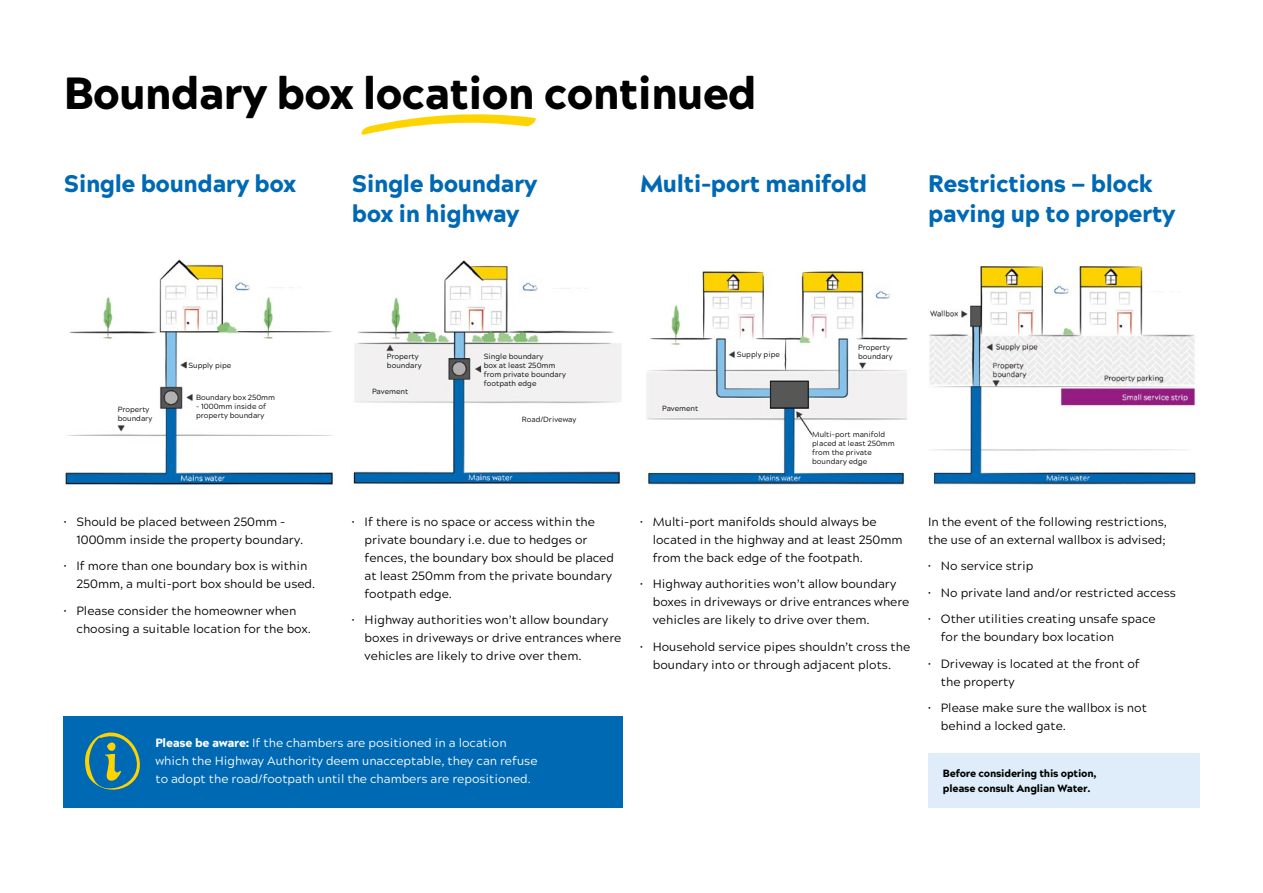
<style>
.page{position:relative;width:1263px;height:893px;background:#fff}
.page>*{position:absolute;margin:0;border:0;box-sizing:border-box;transform-origin:0 0}
.t1{font:900 45px "Acherus Grotesque";letter-spacing:-.025em;color:#000}
.t2{font:900 24px/30px "Acherus Grotesque";letter-spacing:-.02em;color:#0069b4}
.t3{font:12px/18px "Acherus Grotesque";color:#000}
.t4{font:12px/18px "Acherus Grotesque";color:#fff}
.t5{font:900 10.5px/15px "Acherus Grotesque";letter-spacing:-.02em;color:#000}
.t6{font:7.5px/9px "Acherus Grotesque";color:#000}
.s1{font-weight:900}
</style>
<div class="page">
<svg style="left:361px;top:114px;width:175px;height:21px"></svg>
<img style="left:65px;top:259px;width:270px;height:226px">
<img style="left:646px;top:269px;width:262px;height:216px">
<img style="left:353px;top:260px;width:268px;height:224px">
<img style="left:929px;top:265px;width:267px;height:220px">
<div style="left:928px;top:754px;width:271px;height:54px;background:#dfedfa"></div>
<div style="left:64px;top:717px;width:559px;height:91px;background:#0069b4"></div>
<svg style="left:85px;top:732px;width:55px;height:58px"></svg>
<div style="left:812px;top:429px;width:83px;height:35px;background:#fff"></div>
<div style="left:484px;top:352px;width:85px;height:38px;background:#f2f1f1"></div>
<div style="left:858px;top:343px;width:41px;height:18px;background:#fff"></div>
<div style="left:737px;top:350px;width:44px;height:8px;background:#fff"></div>
<div style="left:522px;top:414px;width:60px;height:11px;background:#fff"></div>
<div style="left:188px;top:360px;width:61px;height:11px;background:#fff"></div>
<div style="left:118px;top:405px;width:38px;height:18px;background:#fff"></div>
<div style="left:196px;top:392px;width:85px;height:30px;background:#fff"></div>
<div style="left:662px;top:403px;width:41px;height:11px;background:#f2f1f1"></div>
<div style="left:372px;top:387px;width:41px;height:11px;background:#f2f1f1"></div>
<div style="left:387px;top:352px;width:41px;height:20px;background:#f2f1f1"></div>
<h1 class="t1" style="left:64px;top:54px;width:694px">Boundary box location continued</h1>
<h2 class="t2" style="left:640px;top:167px;width:229px">Multi-port manifold</h2>
<h2 class="t2" style="left:64px;top:167px;width:234px">Single boundary box</h2>
<h2 class="t2" style="left:352px;top:167px;width:187px">Single boundary box in highway</h2>
<h2 class="t2" style="left:928px;top:167px;width:249px">Restrictions — block paving up to property</h2>
<p class="t6" style="left:118px;top:404px;width:36px">Property boundary</p>
<p class="t6" style="left:484px;top:351px;width:84px">Single boundary<br>box at least 250mm from private boundary footpath edge</p>
<p class="t6" style="left:387px;top:352px;width:36px">Property boundary</p>
<p class="t6" style="left:188px;top:360px;width:45px">Supply pipe</p>
<p class="t6" style="left:372px;top:386px;width:38px">Pavement</p>
<p class="t6" style="left:196px;top:392px;width:81px">Boundary box 250mm</p>
<p class="t6" style="left:196px;top:401px;width:72px">- 1000mm inside of property boundary</p>
<p class="t6" style="left:662px;top:403px;width:38px">Pavement</p>
<p class="t6" style="left:522px;top:414px;width:56px">Road/Driveway</p>
<p class="t6" style="left:858px;top:343px;width:33px">Property</p>
<p class="t6" style="left:737px;top:349px;width:45px">Supply pipe</p>
<p class="t6" style="left:858px;top:352px;width:36px">boundary</p>
<p class="t6" style="left:812px;top:429px;width:84px">Multi-port manifold placed at least 250mm from the private boundary edge</p>
<p class="t3" style="left:77px;top:512px;width:228px;text-indent:-13px">• Should be placed between 250mm -<br>1000mm inside the property boundary.</p>
<p class="t3" style="left:77px;top:556px;width:240px;text-indent:-13px">• If more than one boundary box is within<br>250mm, a multi-port box should be used.</p>
<p class="t3" style="left:77px;top:601px;width:236px;text-indent:-13px">• Please consider the homeowner when choosing a suitable location for the box.</p>
<p class="t3" style="left:365px;top:512px;width:251px;text-indent:-13px">• If there is no space or access within the private boundary i.e. due to hedges or fences, the boundary box should be placed at least 250mm from the private boundary footpath edge.</p>
<p class="t3" style="left:365px;top:610px;width:258px;text-indent:-13px">• Highway authorities won’t allow boundary boxes in driveways or drive entrances where vehicles are likely to drive over them.</p>
<p class="t4" style="left:155px;top:733px;width:384px"><span class="s1">Please be aware:</span> If the chambers are positioned in a location which the Highway Authority deem unacceptable, they can refuse to adopt the road/footpath until the chambers are repositioned.</p>
<p class="t3" style="left:653px;top:512px;width:251px;text-indent:-13px">• Multi-port manifolds should always be located in the highway and at least 250mm from the back edge of the footpath.</p>
<p class="t3" style="left:653px;top:574px;width:258px;text-indent:-13px">• Highway authorities won’t allow boundary boxes in driveways or drive entrances where vehicles are likely to drive over them.</p>
<p class="t3" style="left:640px;top:637px;width:272px;text-align:center">• Household service pipes shouldn’t cross the boundary into or through adjacent plots.</p>
<p class="t3" style="left:928px;top:512px;width:241px">In the event of the following restrictions, the use of an external wallbox is advised;</p>
<p class="t3" style="left:928px;top:556px;width:107px">• No service strip</p>
<p class="t3" style="left:928px;top:583px;width:249px">• No private land and/or restricted access</p>
<p class="t3" style="left:941px;top:609px;width:216px;text-indent:-13px">• Other utilities creating unsafe space for the boundary box location</p>
<p class="t3" style="left:941px;top:654px;width:200px;text-indent:-13px">• Driveway is located at the front of the property</p>
<p class="t3" style="left:941px;top:698px;width:208px;text-indent:-13px">• Please make sure the wallbox is not behind a locked gate.</p>
<p class="t5" style="left:943px;top:765px;width:155px">Before considering this option, please consult Anglian Water.</p>
</div>
